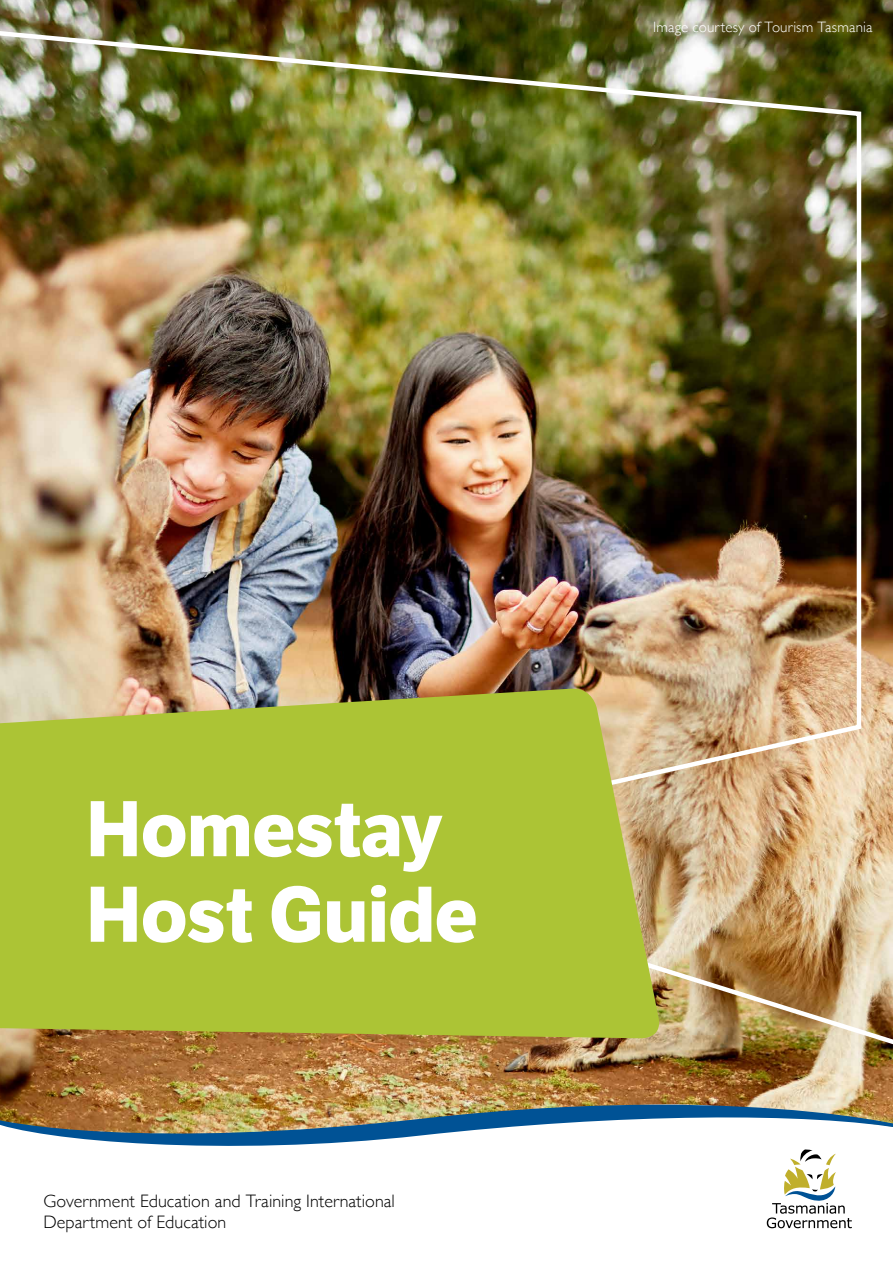
<style>
.page{position:relative;width:893px;height:1263px;background:#fff}
.page>*{position:absolute;margin:0;border:0;box-sizing:border-box;transform-origin:0 0}
.t1{font:700 76.5px/85.5px "LFT Etica";letter-spacing:-.005em;color:#fff}
.t2{font:300 18px/21px "Gill Sans";letter-spacing:.005em;color:#000}
.t3{font:300 15px "Gill Sans";letter-spacing:.01em;color:#fff}
</style>
<div class="page">
<img style="left:0;top:0;width:893px;height:1103px">
<img style="left:493px;top:912px;width:400px;height:180px">
<img style="left:0;top:25px;width:863px;height:907px">
<svg style="left:0;top:687px;width:663px;height:352px;background:#aec03d"></svg>
<svg style="left:0;top:1103px;width:893px;height:126px"></svg>
<svg style="left:767px;top:1157px;width:85px;height:71px"></svg>
<img style="left:0;top:1105px;width:893px;height:52px">
<p class="t3" style="left:653px;top:15px;width:221px">Image courtesy of Tourism Tasmania</p>
<h1 class="t1" style="left:86px;top:787px;width:393px">Homestay<br>Host Guide</h1>
<p class="t2" style="left:43px;top:1190px;width:353px">Government Education and Training International<br>Department of Education</p>
</div>
